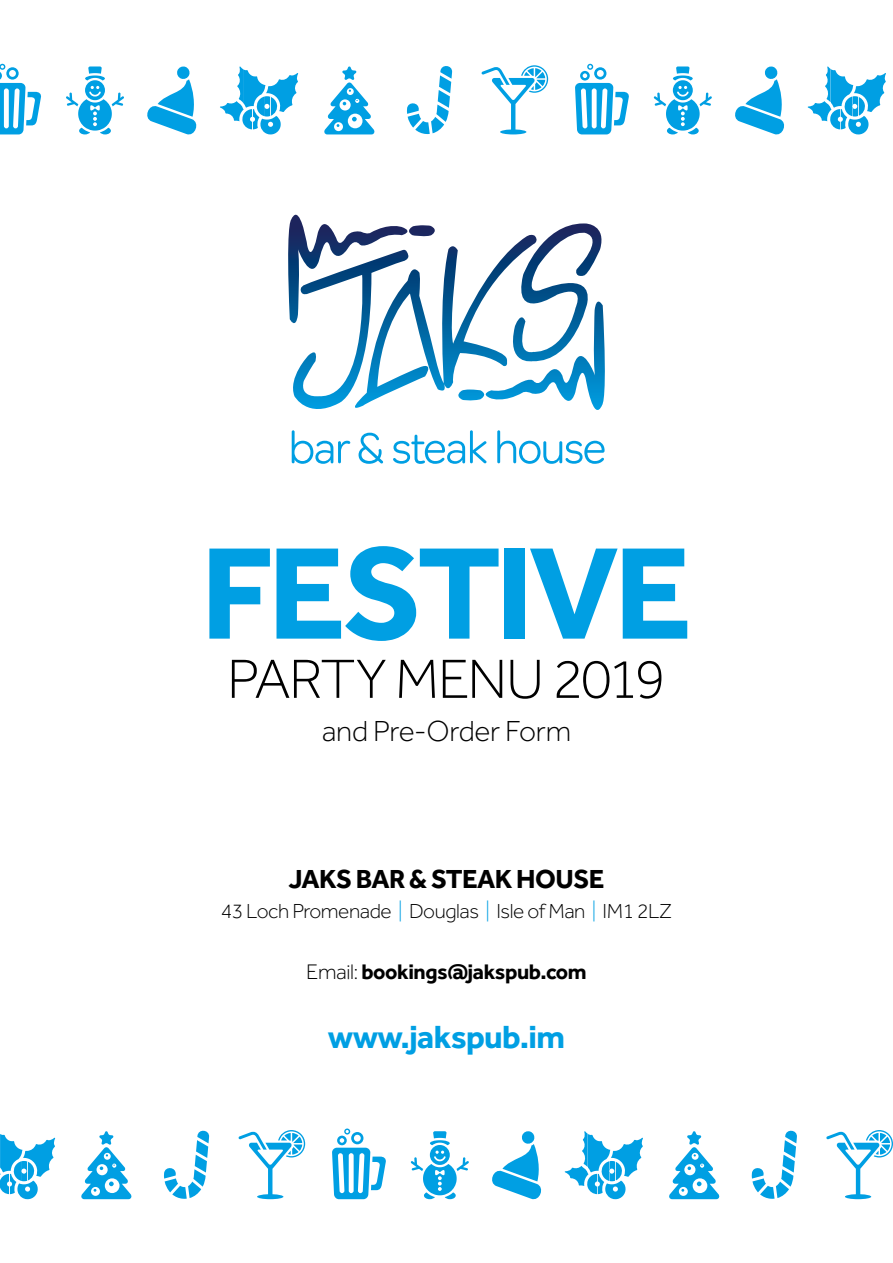
<style>
.page{position:relative;width:893px;height:1263px;background:#fff}
.page>*{position:absolute;margin:0;border:0;box-sizing:border-box;transform-origin:0 0}
.t1{font:700 135px "Effra";letter-spacing:-.04em;color:#009fe3}
.t2{font:300 57px "Effra";letter-spacing:-.04em;color:#000}
.t3{font:700 33.15px "Effra";letter-spacing:-.02em;color:#009fe3}
.t4{font:300 30px "Effra";letter-spacing:-.015em;color:#000}
.t5{font:700 27px "Effra";letter-spacing:-.02em;color:#000}
.t6{font:700 21.75px "Effra";letter-spacing:-.02em;color:#000}
.t7{font:300 21px "Effra";letter-spacing:-.02em;color:#000}
.s1{color:#009fe3}
.s2{font-weight:300}
</style>
<div class="page">
<svg style="left:288px;top:214px;width:317px;height:196px"></svg>
<svg style="left:292px;top:430px;width:313px;height:34px"></svg>
<svg style="left:411px;top:1131px;width:58px;height:68px"></svg>
<svg style="left:669px;top:1131px;width:51px;height:68px"></svg>
<svg style="left:81px;top:1131px;width:51px;height:68px"></svg>
<svg style="left:492px;top:1131px;width:50px;height:69px"></svg>
<svg style="left:564px;top:1131px;width:79px;height:68px"></svg>
<svg style="left:0;top:1134px;width:55px;height:65px"></svg>
<svg style="left:752px;top:1130px;width:45px;height:69px"></svg>
<svg style="left:164px;top:1130px;width:46px;height:69px"></svg>
<svg style="left:826px;top:1130px;width:67px;height:69px"></svg>
<svg style="left:238px;top:1130px;width:67px;height:69px"></svg>
<svg style="left:332px;top:1128px;width:54px;height:71px"></svg>
<svg style="left:654px;top:66px;width:58px;height:68px"></svg>
<svg style="left:66px;top:66px;width:58px;height:68px"></svg>
<svg style="left:324px;top:66px;width:51px;height:68px"></svg>
<svg style="left:735px;top:66px;width:49px;height:69px"></svg>
<svg style="left:147px;top:66px;width:50px;height:69px"></svg>
<svg style="left:807px;top:66px;width:79px;height:68px"></svg>
<svg style="left:220px;top:66px;width:78px;height:68px"></svg>
<svg style="left:407px;top:66px;width:46px;height:68px"></svg>
<svg style="left:481px;top:65px;width:67px;height:69px"></svg>
<svg style="left:575px;top:64px;width:54px;height:70px"></svg>
<svg style="left:0;top:64px;width:41px;height:70px"></svg>
<h1 class="t1" style="left:201px;top:511px;width:493px">FESTIVE</h1>
<h2 class="t2" style="left:227px;top:647px;width:440px">PARTY MENU 2019</h2>
<h3 class="t4" style="left:322px;top:714px;width:251px">and Pre-Order Form</h3>
<p class="t5" style="left:289px;top:862px;width:317px">JAKS BAR &amp; STEAK HOUSE</p>
<p class="t7" style="left:221px;top:899px;width:453px">43 Loch Promenade <span class="s1">|</span> Douglas <span class="s1">|</span> Isle of Man <span class="s1">|</span> IM1 2LZ</p>
<p class="t6" style="left:306px;top:958px;width:282px"><span class="s2">Email:</span> bookings@jakspub.com</p>
<h3 class="t3" style="left:328px;top:1017px;width:239px">www.jakspub.im</h3>
</div>
